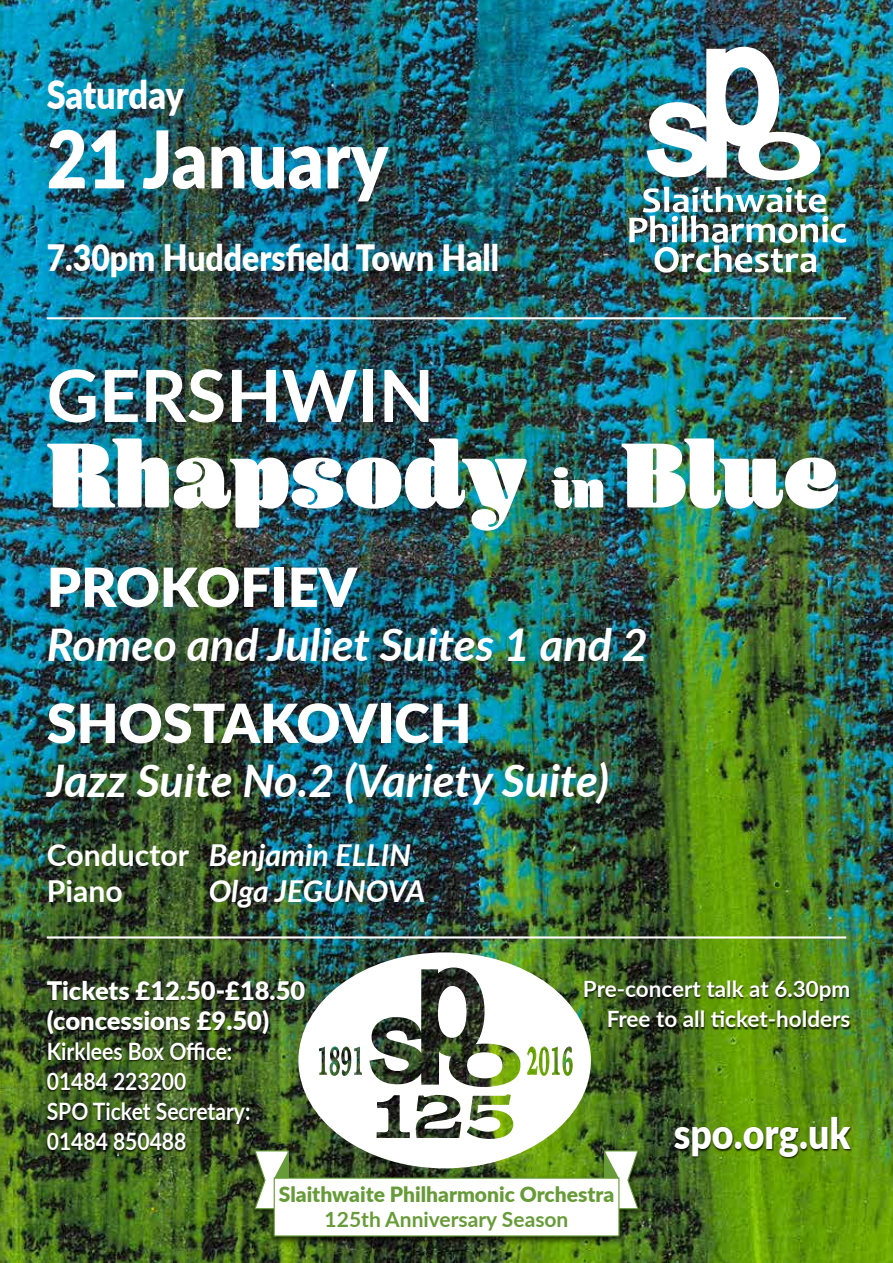
<style>
.page{position:relative;width:893px;height:1263px;background:#fff}
.page>*{position:absolute;margin:0;border:0;box-sizing:border-box;transform-origin:0 0}
.t1{font:900 96px "Blenny";color:#fff}
.t2{font:900 79.65px "Lato";color:#fff;scale:.88 1}
.t3{font:700 72px "Lato";color:#fff}
.t4{font:900 54px "Lato";color:#fff}
.t5{font:italic 700 45px "Lato";color:#fff}
.t6{font:900 42.75px "Lato";color:#fff;scale:.88 1}
.t7{font:900 39.15px "Lato";letter-spacing:-.005em;color:#fff;scale:.88 1}
.t8{font:900 36.3px "Lato";color:#fff;scale:.88 1}
.t9{font:700 30.15px/36.2px "Lato";color:#fff}
.t10{font:italic 700 30.15px "Lato";letter-spacing:-.005em;color:#fff}
.t11{font:900 25.5px/30px "Lato";color:#fff}
.t12{font:700 24px/30px "Lato";color:#fff;scale:.88 1}
.t13{font:700 22.5px/30px "Lato";color:#fff;text-align:right}
.t14{font:900 21px "Lato";color:#669b38}
.t15{font:700 21px "Lato";color:#669b38}
.s1{font-size:54px}
.s2{font-style:italic}
</style>
<div class="page">
<img style="left:0;top:0;width:893px;height:1263px">
<hr style="left:47px;top:317px;width:799px;height:2px;background:#fff">
<hr style="left:47px;top:936px;width:799px;height:2px;background:#fff">
<img style="left:629px;top:47px;width:217px;height:228px">
<div style="left:46px;top:981px;width:260px;height:171px;background:#000;opacity:.75"></div>
<div style="left:584px;top:981px;width:267px;height:49px;background:#000;opacity:.75"></div>
<div style="left:673px;top:1117px;width:179px;height:42px;background:#000;opacity:.75"></div>
<img style="left:298px;top:952px;width:293px;height:195px">
<div style="left:248px;top:1147px;width:397px;height:100px;background:#000;opacity:.75"></div>
<div style="left:274px;top:1178px;width:345px;height:58px;background:#fff"></div>
<div style="left:274px;top:1177px;width:345px;height:59px;border:1px solid #669b38"></div>
<svg style="left:253px;top:1149px;width:47px;height:61px"></svg>
<svg style="left:593px;top:1149px;width:46px;height:61px"></svg>
<h3 class="t7" style="left:47px;top:65px;width:157px">Saturday</h3>
<h2 class="t2" style="left:47px;top:99px;width:390px">21 January</h2>
<h3 class="t8" style="left:47px;top:230px;width:515px">7.30pm Huddersfield Town Hall</h3>
<h3 class="t3" style="left:47px;top:343px;width:389px">GERSHWIN</h3>
<h1 class="t1" style="left:47px;top:418px;width:794px">Rhapsody <span class="s1">in</span> Blue</h1>
<h3 class="t4" style="left:47px;top:547px;width:312px">PROKOFIEV</h3>
<h3 class="t5" style="left:47px;top:611px;width:603px">Romeo and Juliet Suites 1 and 2</h3>
<h3 class="t4" style="left:47px;top:683px;width:426px">SHOSTAKOVICH</h3>
<h3 class="t5" style="left:47px;top:748px;width:564px">Jazz Suite No.2 (Variety Suite)</h3>
<p class="t9" style="left:47px;top:835px;width:366px">Conductor <span class="s2">Benjamin ELLIN<br></span>Piano</p>
<p class="t10" style="left:209px;top:869px;width:218px">Olga JEGUNOVA</p>
<p class="t11" style="left:47px;top:974px;width:260px">Tickets £12.50-£18.50 (concessions £9.50)</p>
<p class="t12" style="left:47px;top:1035px;width:233px">Kirklees Box Office:<br>01484 223200<br>SPO Ticket Secretary:<br>01484 850488</p>
<p class="t13" style="left:583px;top:973px;width:269px">Pre-concert talk at 6.30pm<br>Free to all ticket-holders</p>
<h3 class="t6" style="left:674px;top:1101px;width:202px">spo.org.uk</h3>
<p class="t14" style="left:279px;top:1178px;width:337px">Slaithwaite Philharmonic Orchestra</p>
<p class="t15" style="left:325px;top:1204px;width:245px">125th Anniversary Season</p>
</div>
